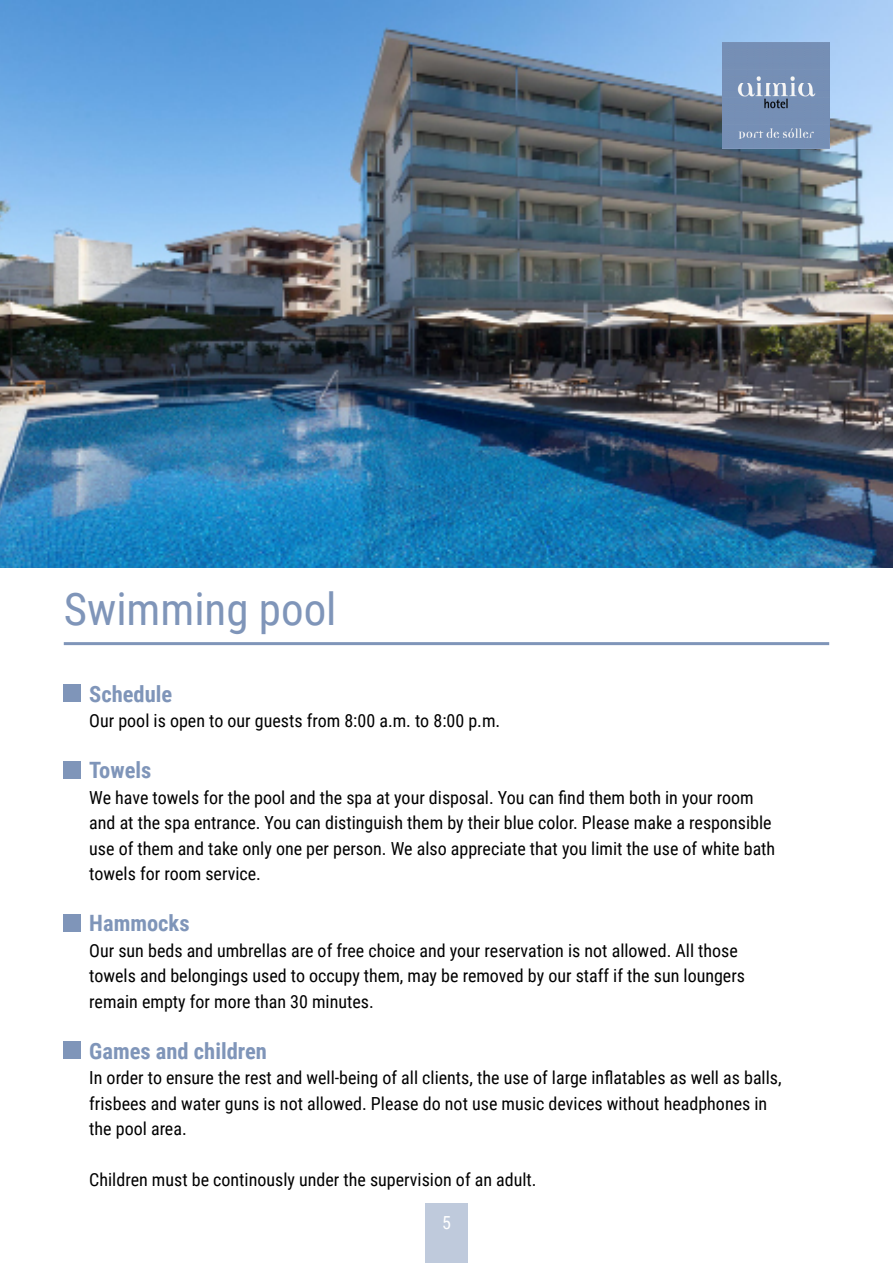
<style>
.page{position:relative;width:893px;height:1263px;background:#fff}
.page>*{position:absolute;margin:0;border:0;box-sizing:border-box;transform-origin:0 0}
.t1{font:45px "Roboto Condensed";color:#7f95b9}
.t2{font:700 22.5px "Roboto Condensed";color:#7f95b9}
.t3{font:18px/25.5px "Roboto Condensed";color:#000}
.t4{font:18px "Roboto Condensed";color:#fff}
</style>
<div class="page">
<img style="left:0;top:0;width:893px;height:568px">
<div style="left:425px;top:1203px;width:43px;height:60px;background:#bfcadc"></div>
<img style="left:723px;top:43px;width:106px;height:106px">
<hr style="left:64px;top:642px;width:765px;height:3px;background:#7f95b9">
<div style="left:64px;top:685px;width:17px;height:17px;background:#7f95b9"></div>
<div style="left:64px;top:761px;width:17px;height:17px;background:#7f95b9"></div>
<div style="left:64px;top:914px;width:17px;height:17px;background:#7f95b9"></div>
<div style="left:64px;top:1042px;width:17px;height:17px;background:#7f95b9"></div>
<h1 class="t1" style="left:64px;top:578px;width:274px">Swimming pool</h1>
<p class="t2" style="left:89px;top:678px;width:85px">Schedule</p>
<p class="t3" style="left:89px;top:707px;width:412px">Our pool is open to our guests from 8:00 a.m. to 8:00 p.m.</p>
<p class="t2" style="left:89px;top:754px;width:64px">Towels</p>
<p class="t3" style="left:89px;top:784px;width:687px">We have towels for the pool and the spa at your disposal. You can find them both in your room and at the spa entrance. You can distinguish them by their blue color. Please make a responsible use of them and take only one per person. We also appreciate that you limit the use of white bath towels for room service.</p>
<p class="t2" style="left:89px;top:907px;width:102px">Hammocks</p>
<p class="t3" style="left:89px;top:937px;width:657px">Our sun beds and umbrellas are of free choice and your reservation is not allowed. All those towels and belongings used to occupy them, may be removed by our staff if the sun loungers remain empty for more than 30 minutes.</p>
<p class="t2" style="left:89px;top:1035px;width:179px">Games and children</p>
<p class="t3" style="left:89px;top:1064px;width:694px">In order to ensure the rest and well-being of all clients, the use of large inflatables as well as balls, frisbees and water guns is not allowed. Please do not use music devices without headphones in the pool area.</p>
<p class="t3" style="left:89px;top:1166px;width:449px">Children must be continously under the supervision of an adult.</p>
<p class="t4" style="left:442px;top:1210px;width:10px">5</p>
</div>
